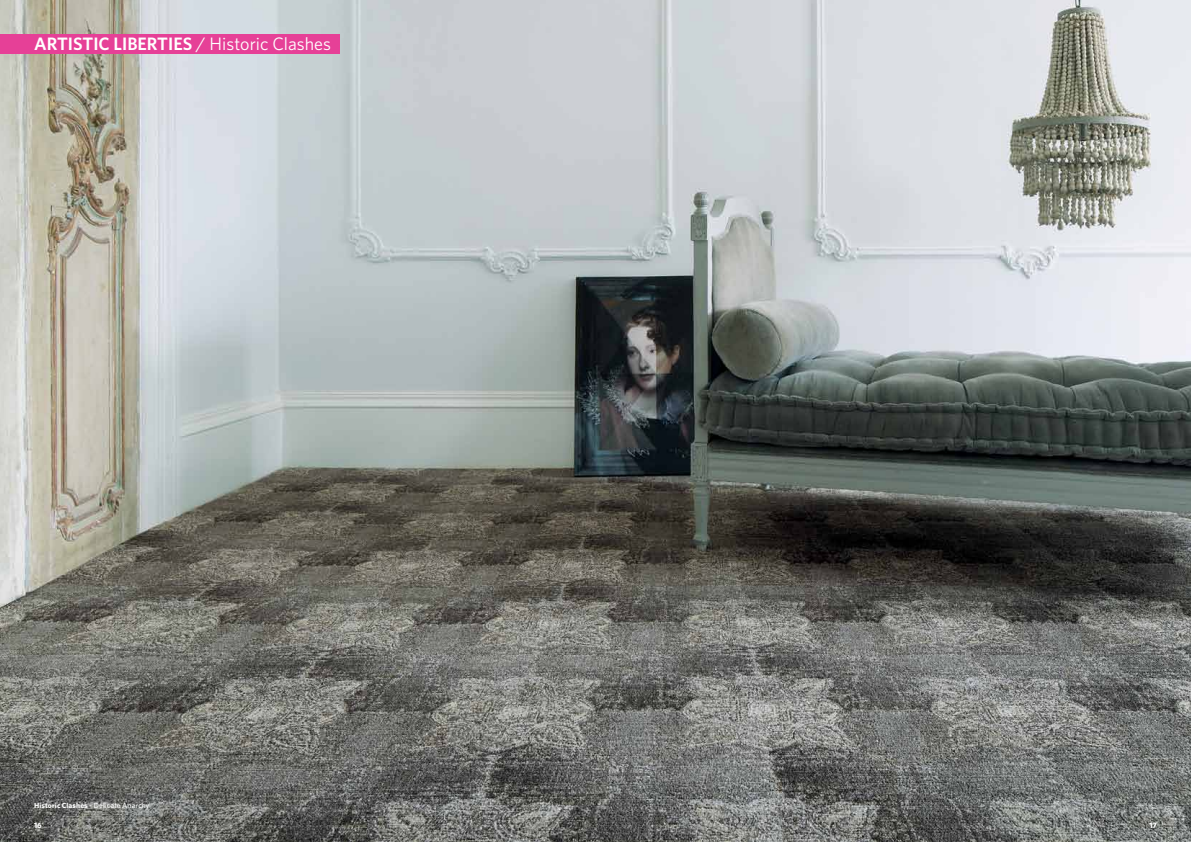
<style>
.page{position:relative;width:1191px;height:842px;background:#fff}
.page>*{position:absolute;margin:0;border:0;box-sizing:border-box;transform-origin:0 0}
.t1{font:600 18px "Whitney";color:#fff}
.t2{font:700 8px "Whitney";color:#fff}
.t3{font:500 7.5px "Whitney";letter-spacing:.015em;color:#fff}
.s1{font-weight:400}
.s2{font-weight:700}
</style>
<div class="page">
<img style="left:0;top:0;width:1191px;height:842px">
<div style="left:0;top:34px;width:339px;height:20px;background:#e64097"></div>
<p class="t1" style="left:34px;top:32px;width:298px">ARTISTIC LIBERTIES <span class="s1">/ Historic Clashes</span></p>
<p class="t3" style="left:34px;top:800px;width:117px"><span class="s2">Historic Clashes</span> - Delicate Anarchy</p>
<p class="t2" style="left:34px;top:820px;width:9px">16</p>
<p class="t2" style="left:1149px;top:820px;width:9px">17</p>
</div>
